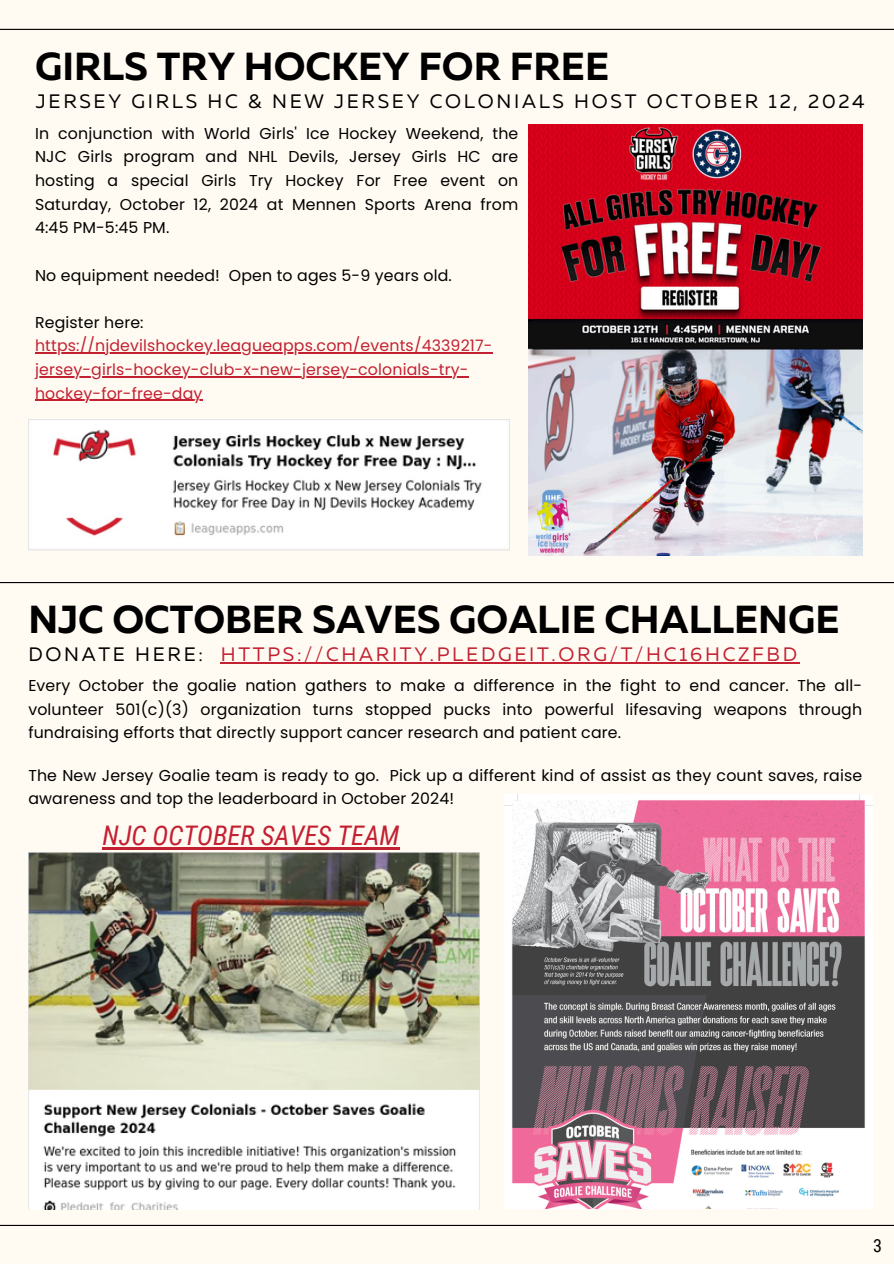
<style>
.page{position:relative;width:894px;height:1264px;background:#fff}
.page>*{position:absolute;margin:0;border:0;box-sizing:border-box;transform-origin:0 0}
.t1{font:700 39px "Muller";color:#000}
.t2{font:italic 27px "Roboto Condensed";color:#c32032}
.t3{font:19.35px "Muller";letter-spacing:.14em;color:#c32032}
.t4{font:19.35px "Muller";letter-spacing:.14em;color:#000}
.t5{font:18px "Roboto Condensed";color:#000}
.t6{font:15.75px/23.7px "Poppins";letter-spacing:.01em;color:#000;text-align:justify}
.t7{font:15.75px "Poppins";letter-spacing:.01em;color:#c32032}
.s1{color:#000}
</style>
<div class="page">
<div style="left:0;top:0;width:893px;height:1263px;background:#fffbf2"></div>
<hr style="left:0;top:29px;width:893px;height:1px;background:#000">
<hr style="left:0;top:1224px;width:893px;height:1px;background:#000">
<img style="left:529px;top:125px;width:333px;height:430px">
<img style="left:28px;top:419px;width:481px;height:131px">
<hr style="left:0;top:582px;width:893px;height:1px;background:#000">
<img style="left:28px;top:852px;width:451px;height:356px">
<img style="left:504px;top:794px;width:368px;height:414px">
<hr style="left:35px;top:352px;width:457px;height:2px;background:#c32032">
<hr style="left:35px;top:376px;width:433px;height:1px;background:#c32032">
<hr style="left:35px;top:400px;width:167px;height:1px;background:#c32032">
<hr style="left:221px;top:662px;width:578px;height:1px;background:#c32032">
<hr style="left:102px;top:847px;width:297px;height:2px;background:#c32032">
<p class="t1" style="left:35px;top:50px;width:575px">GIRLS TRY HOCKEY FOR FREE</p>
<p class="t4" style="left:36px;top:93px;width:830px">JERSEY GIRLS HC &amp; NEW JERSEY COLONIALS HOST OCTOBER 12, 2024</p>
<p class="t6" style="left:35px;top:121px;width:484px">In conjunction with World Girls' Ice Hockey Weekend, the NJC Girls program and NHL Devils, Jersey Girls HC are hosting a special Girls Try Hockey For Free event on Saturday, October 12, 2024 at Mennen Sports Arena from 4:45 PM-5:45 PM.</p>
<p class="t6" style="left:35px;top:263px;width:418px">No equipment needed! Open to ages 5-9 years old.</p>
<p class="t6" style="left:35px;top:310px;width:110px">Register here:</p>
<p class="t7" style="left:35px;top:335px;width:459px">https://njdevilshockey.leagueapps.com/events/4339217-</p>
<h1 class="t7" style="left:35px;top:358px;width:435px">jersey-girls-hockey-club-x-new-jersey-colonials-try-</h1>
<h3 class="t7" style="left:35px;top:382px;width:169px">hockey-for-free-day</h3>
<h2 class="t1" style="left:28px;top:603px;width:812px">NJC OCTOBER SAVES GOALIE CHALLENGE</h2>
<p class="t3" style="left:28px;top:646px;width:770px"><span class="s1">DONATE HERE:</span> HTTPS://CHARITY.PLEDGEIT.ORG/T/HC16HCZFBD</p>
<p class="t6" style="left:28px;top:674px;width:835px">Every October the goalie nation gathers to make a difference in the fight to end cancer. The all&shy;volunteer 501(c)(3) organization turns stopped pucks into powerful lifesaving weapons through fundraising efforts that directly support cancer research and patient care.</p>
<p class="t6" style="left:28px;top:763px;width:835px">The New Jersey Goalie team is ready to go. Pick up a different kind of assist as they count saves, raise awareness and top the leaderboard in October 2024!</p>
<h2 class="t2" style="left:102px;top:820px;width:298px">NJC OCTOBER SAVES TEAM</h2>
<p class="t5" style="left:872px;top:1235px;width:10px">3</p>
</div>
